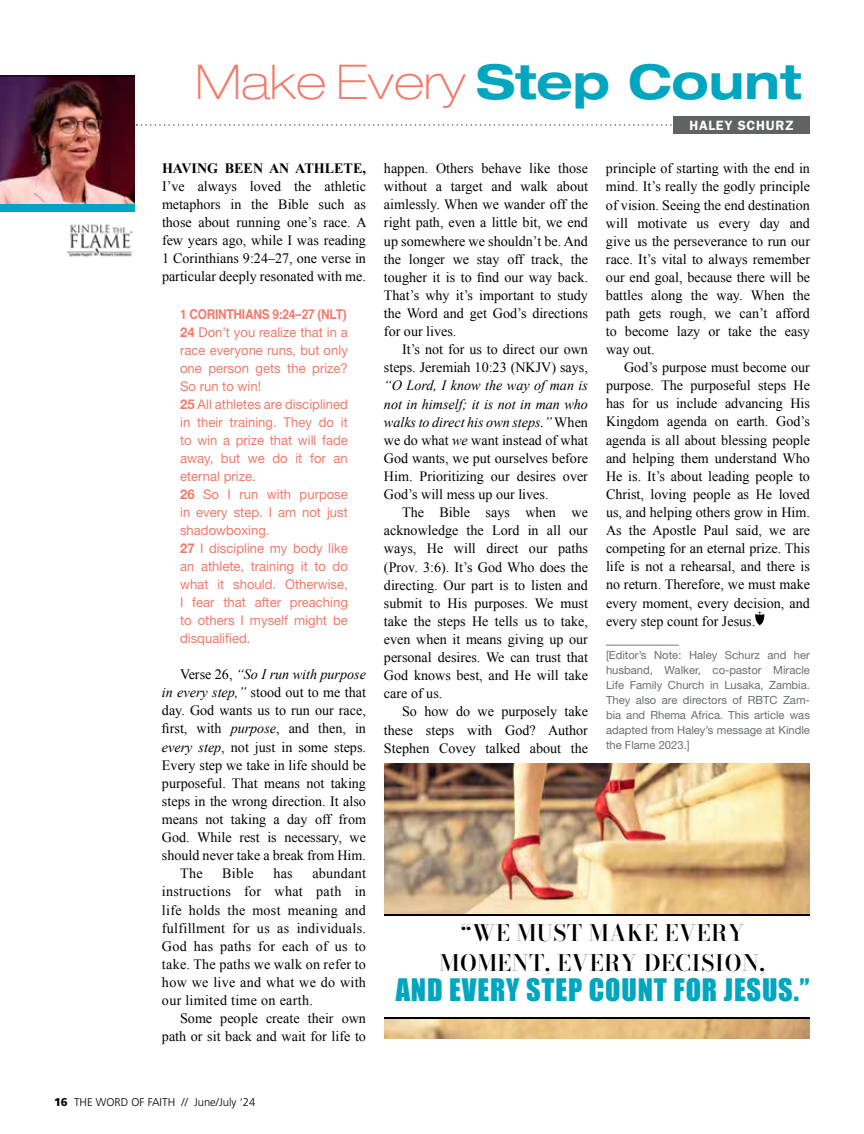
<style>
.page{position:relative;width:864px;height:1134px;background:#fff}
.page>*{position:absolute;margin:0;border:0;box-sizing:border-box;transform-origin:0 0}
.t1{font:100 expanded 48px "Helvetica Neue";color:#f37969}
.t2{font:28.5px "Impact";letter-spacing:.03em;color:#00a6c0}
.t3{font:600 22.5px/30px "Bodoni Moda 28 pt";letter-spacing:.03em;color:#000;text-align:center}
.t4{font:14.25px/18.1px "Times New Roman";color:#000;text-align:justify}
.t5{font:italic 14.25px "Times New Roman";color:#000}
.t6{font:700 14.25px "Times New Roman";color:#000}
.t7{font:13.5px/18px "Helvetica Neue";color:#f37969}
.t8{font:700 13.5px "Helvetica";letter-spacing:-.02em;color:#f37969;scale:.88 1}
.t9{font:600 13.5px "Franklin Gothic";letter-spacing:.05em;color:#fff}
.t10{font:11.25px/15px "Helvetica Neue";color:#6a6d70;text-align:justify}
.t11{font:300 11.25px "Frutiger";color:#000}
.t12{font:11.25px "Franklin Gothic";color:#6a6d70}
.s1{font-weight:700;color:#00a6c0}
.s2{font-weight:700}
.s3{font-style:normal}
.s4{font-style:italic}
.s5{font-weight:900}
</style>
<div class="page">
<img style="left:0;top:77px;width:135px;height:127px">
<div style="left:0;top:204px;width:135px;height:8px;background:#00a6c0"></div>
<hr style="left:0;top:76px;width:135px;height:1px;background:#000">
<svg style="left:755px;top:611px;width:9px;height:15px"></svg>
<svg style="left:136px;top:124px;width:536px;height:2px"></svg>
<div style="left:673px;top:116px;width:137px;height:18px;background:#606265"></div>
<img style="left:66px;top:224px;width:67px;height:33px">
<img style="left:384px;top:764px;width:426px;height:274px">
<div style="left:376px;top:915px;width:453px;height:102px;background:#fff"></div>
<hr style="left:384px;top:914px;width:426px;height:2px;background:#000">
<hr style="left:384px;top:1017px;width:426px;height:2px;background:#000">
<h1 class="t1" style="left:195px;top:54px;width:608px">Make Every <span class="s1">Step Count</span></h1>
<p class="t6" style="left:162px;top:158px;width:205px">HAVING BEEN AN ATHLETE,</p>
<p class="t4" style="left:162px;top:177px;width:206px">I’ve always loved the athletic metaphors in the Bible such as those about running one’s race. A few years ago, while I was reading 1 Corinthians 9:24–27, one verse in particular deeply resonated with me.</p>
<p class="t8" style="left:180px;top:303px;width:191px">1 CORINTHIANS 9:24–27 (NLT)</p>
<p class="t7" style="left:180px;top:323px;width:169px"><span class="s2">24</span> Don’t you realize that in a race everyone runs, but only one person gets the prize?<br>So run to win!<br><span class="s2">25</span> All athletes are disciplined in their training. They do it to win a prize that will fade away, but we do it for an eternal prize.<br><span class="s2">26</span> So I run with purpose in every step. I am not just shadowboxing.<br><span class="s2">27</span> I discipline my body like an athlete, training it to do what it should. Otherwise,<br>I fear that after preaching to others I myself might be disqualified.</p>
<p class="t5" style="left:180px;top:665px;width:187px"><span class="s3">Verse 26,</span> “So I run with purpose</p>
<p class="t4" style="left:162px;top:683px;width:206px"><span class="s4">in every step,”</span> stood out to me that</p>
<p class="t4" style="left:162px;top:701px;width:205px">day. God wants us to run our race,</p>
<p class="t4" style="left:162px;top:719px;width:205px">first, with <span class="s4">purpose</span>, and then, in</p>
<p class="t4" style="left:162px;top:737px;width:206px"><span class="s4">every step</span>, not just in some steps.</p>
<p class="t4" style="left:162px;top:756px;width:206px">Every step we take in life should be</p>
<p class="t4" style="left:162px;top:774px;width:206px">purposeful. That means not taking</p>
<p class="t4" style="left:162px;top:792px;width:205px">steps in the wrong direction. It also</p>
<p class="t4" style="left:162px;top:810px;width:206px">means not taking a day off from</p>
<p class="t4" style="left:162px;top:828px;width:206px">God. While rest is necessary, we</p>
<p class="t4" style="left:162px;top:846px;width:206px">should never take a break from Him.</p>
<p class="t4" style="left:180px;top:864px;width:24px">The</p>
<p class="t4" style="left:222px;top:864px;width:33px">Bible</p>
<p class="t4" style="left:273px;top:864px;width:21px">has</p>
<p class="t4" style="left:162px;top:864px;width:206px;text-indent:150px">abundant instructions for what path in life holds the most meaning and fulfillment for us as individuals.<br>God has paths for each of us to take. The paths we walk on refer to how we live and what we do with our limited time on earth.</p>
<p class="t4" style="left:162px;top:1009px;width:206px;text-align:right">Some people create their own path or sit back and wait for life to</p>
<p class="t4" style="left:384px;top:159px;width:206px">happen. Others behave like those without a target and walk about aimlessly. When we wander off the right path, even a little bit, we end up somewhere we shouldn’t be. And the longer we stay off track, the tougher it is to find our way back.<br>That’s why it’s important to study the Word and get God’s directions for our lives.</p>
<p class="t4" style="left:384px;top:340px;width:206px;text-align:right">It’s not for us to direct our own steps. Jeremiah 10:23 (NKJV) says,</p>
<p class="t4" style="left:384px;top:376px;width:206px"><span class="s4">“O Lord, I know the way of man is not in himself; it is not in man who walks to direct his own steps.”</span> When we do what <span class="s4">we</span> want instead of what God wants, we put ourselves before Him. Prioritizing our desires over God’s will mess up our lives.</p>
<p class="t4" style="left:384px;top:503px;width:206px;text-indent:18px">The Bible says when we acknowledge the Lord in all our ways, He will direct our paths (Prov. 3:6). It’s God Who does the directing. Our part is to listen and submit to His purposes. We must take the steps He tells us to take, even when it means giving up our personal desires. We can trust that God knows best, and He will take care of us.</p>
<p class="t4" style="left:384px;top:702px;width:206px;text-indent:18px">So how do we purposely take these steps with God? Author Stephen Covey talked about the</p>
<p class="t9" style="left:690px;top:118px;width:106px">HALEY SCHURZ</p>
<p class="t4" style="left:606px;top:159px;width:206px">principle of starting with the end in mind. It’s really the godly principle of vision. Seeing the end destination will motivate us every day and give us the perseverance to run our race. It’s vital to always remember our end goal, because there will be battles along the way. When the path gets rough, we can’t afford to become lazy or take the easy way out.</p>
<p class="t4" style="left:606px;top:358px;width:206px;text-indent:18px">God’s purpose must become our purpose. The purposeful steps He has for us include advancing His Kingdom agenda on earth. God’s agenda is all about blessing people and helping them understand Who He is. It’s about leading people to Christ, loving people as He loved us, and helping others grow in Him.<br>As the Apostle Paul said, we are competing for an eternal prize. This life is not a rehearsal, and there is no return. Therefore, we must make every moment, every decision, and every step count for Jesus.</p>
<p class="t12" style="left:606px;top:633px;width:75px">_____________</p>
<p class="t10" style="left:606px;top:647px;width:206px">[Editor’s Note: Haley Schurz and her husband, Walker, co-pastor Miracle Life Family Church in Lusaka, Zambia.<br>They also are directors of RBTC Zam&shy;bia and Rhema Africa. This article was adapted from Haley’s message at Kindle the Flame 2023.]</p>
<h3 class="t3" style="left:440px;top:918px;width:327px">“WE MUST MAKE EVERY<br>MOMENT, EVERY DECISION,</h3>
<h2 class="t2" style="left:396px;top:967px;width:415px">AND EVERY STEP COUNT FOR JESUS.”</h2>
<p class="t11" style="left:54px;top:1095px;width:203px"><span class="s5">16</span> THE WORD OF FAITH // June/July ‘24</p>
</div>
